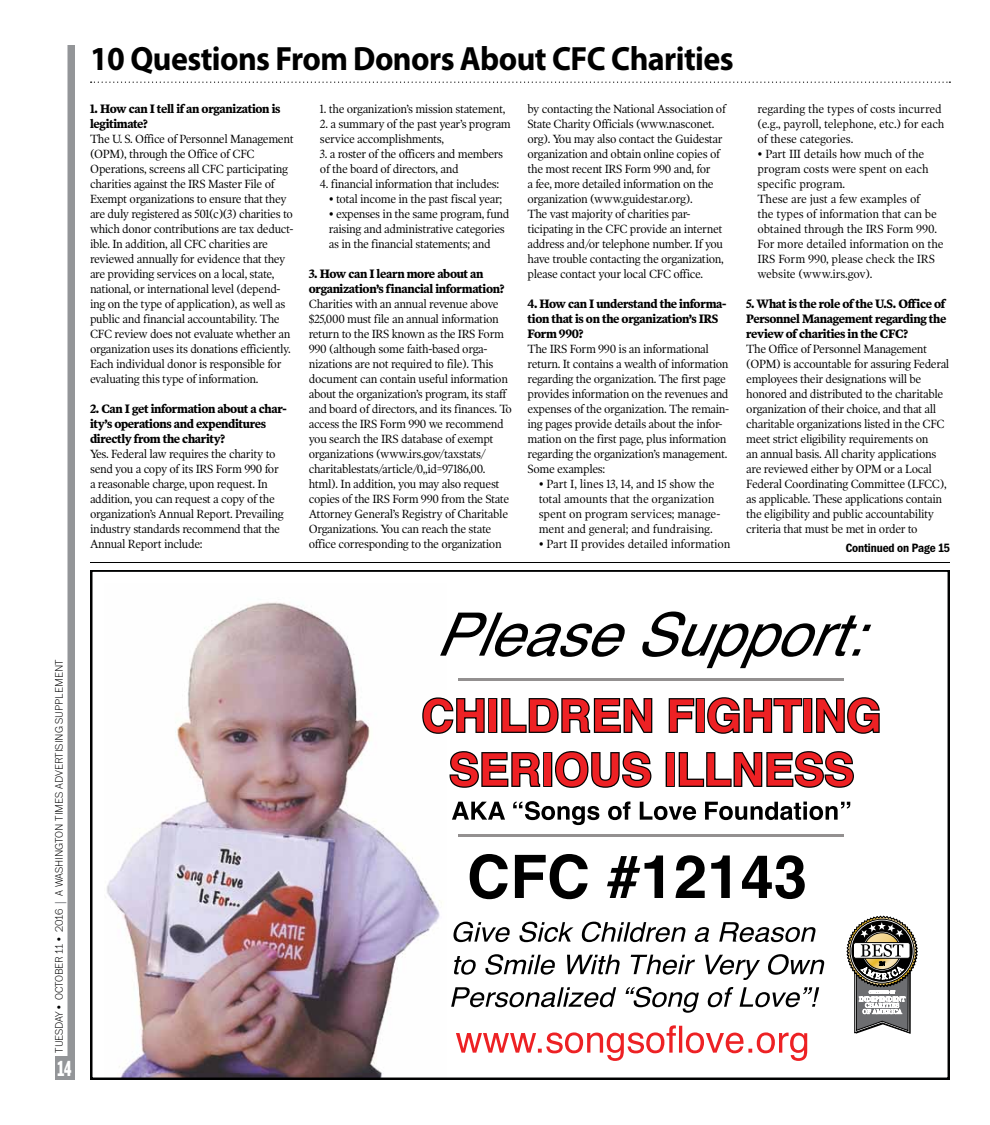
<style>
.page{position:relative;width:990px;height:1125px;background:#fff}
.page>*{position:absolute;margin:0;border:0;box-sizing:border-box;transform-origin:0 0}
.t1{font:700 33.75px "Myriad Pro";letter-spacing:-.02em;color:#000;scale:.95 1}
.t2{font:900 22.5px "Franklin ITC Cond";color:#fff;scale:.8 1}
.t3{font:700 12.5px "Franklin ITC Narrow";letter-spacing:-.01em;color:#000}
.t4{font:12px/15px "Poynter OS Text One";letter-spacing:-.03em;color:#000;scale:.94 1}
.t5{font:12px/15px "Poynter OS Text One";letter-spacing:-.01em;color:#000;scale:.94 1}
.t6{font:100 11.25px "Franklin ITC";letter-spacing:-.02em;color:#000}
.t7{font:100 11.25px "Franklin ITC";color:#000}
.s1{font-weight:700}
.s2{font-family:"Franklin ITC Narrow";font-weight:500;font-size:13.62px;color:#939598}
</style>
<div class="page">
<div style="left:68px;top:45px;width:7px;height:1035px;background:#939598"></div>
<div style="left:55px;top:1057px;width:19px;height:23px;background:#939598"></div>
<hr style="left:90px;top:562px;width:860px;height:1px;background:#000">
<svg style="left:91px;top:82px;width:859px;height:1px"></svg>
<img style="left:107px;top:602px;width:335px;height:475px">
<svg style="left:440px;top:613px;width:185px;height:44px"></svg>
<svg style="left:642px;top:612px;width:229px;height:56px"></svg>
<hr style="left:459px;top:679px;width:385px;height:2px;background:#939090">
<svg style="left:421px;top:696px;width:459px;height:39px"></svg>
<svg style="left:449px;top:751px;width:405px;height:37px"></svg>
<hr style="left:459px;top:834px;width:385px;height:3px;background:#939090">
<svg style="left:470px;top:854px;width:38px;height:45px"></svg>
<svg style="left:515px;top:854px;width:73px;height:45px"></svg>
<svg style="left:607px;top:856px;width:56px;height:42px"></svg>
<svg style="left:676px;top:855px;width:29px;height:43px"></svg>
<svg style="left:711px;top:856px;width:19px;height:42px"></svg>
<svg style="left:742px;top:855px;width:63px;height:44px"></svg>
<svg style="left:453px;top:922px;width:57px;height:20px"></svg>
<svg style="left:519px;top:922px;width:55px;height:20px"></svg>
<svg style="left:581px;top:922px;width:105px;height:20px"></svg>
<svg style="left:695px;top:927px;width:14px;height:15px"></svg>
<svg style="left:719px;top:922px;width:97px;height:20px"></svg>
<svg style="left:454px;top:956px;width:22px;height:19px"></svg>
<svg style="left:485px;top:954px;width:70px;height:21px"></svg>
<svg style="left:567px;top:955px;width:53px;height:19px"></svg>
<svg style="left:631px;top:955px;width:64px;height:20px"></svg>
<svg style="left:705px;top:955px;width:55px;height:25px"></svg>
<svg style="left:768px;top:954px;width:56px;height:21px"></svg>
<svg style="left:451px;top:987px;width:165px;height:20px"></svg>
<svg style="left:626px;top:987px;width:73px;height:26px"></svg>
<svg style="left:707px;top:987px;width:26px;height:20px"></svg>
<svg style="left:740px;top:987px;width:79px;height:20px"></svg>
<svg style="left:847px;top:916px;width:71px;height:118px"></svg>
<svg style="left:452px;top:802px;width:53px;height:18px"></svg>
<svg style="left:513px;top:801px;width:86px;height:24px"></svg>
<svg style="left:608px;top:801px;width:23px;height:19px"></svg>
<svg style="left:640px;top:802px;width:56px;height:18px"></svg>
<svg style="left:705px;top:802px;width:145px;height:18px"></svg>
<svg style="left:456px;top:1025px;width:351px;height:36px"></svg>
<p class="t1" style="left:90px;top:37px;width:679px">10 Questions From Donors About CFC Charities</p>
<p class="t4" style="left:90px;top:101px;width:218px"><span class="s1">1. How can I tell if an organization is legitimate?<br></span>The U. S. Office of Personnel Management (OPM), through the Office of CFC Operations, screens all CFC participating charities against the IRS Master File of Exempt organizations to ensure that they are duly registered as 501(c)(3) charities to which donor contributions are tax deduct&shy;ible. In addition, all CFC charities are reviewed annually for evidence that they are providing services on a local, state, national, or international level (depend&shy;ing on the type of application), as well as public and financial accountability. The CFC review does not evaluate whether an organization uses its donations efficiently.<br>Each individual donor is responsible for evaluating this type of information.</p>
<p class="t4" style="left:90px;top:401px;width:211px"><span class="s1">2. Can I get information about a char&shy;ity’s operations and expenditures directly from the charity?<br></span>Yes. Federal law requires the charity to send you a copy of its IRS Form 990 for a reasonable charge, upon request. In addition, you can request a copy of the organization’s Annual Report. Prevailing industry standards recommend that the Annual Report include:</p>
<p class="t4" style="left:528px;top:101px;width:213px">by contacting the National Association of State Charity Officials (www.nasconet. org). You may also contact the Guidestar organization and obtain online copies of the most recent IRS Form 990 and, for<br>a fee, more detailed information on the organization (www.guidestar.org).<br>The vast majority of charities par&shy;ticipating in the CFC provide an internet address and/or telephone number. If you have trouble contacting the organization, please contact your local CFC office.</p>
<p class="t4" style="left:528px;top:296px;width:216px"><span class="s1">4. How can I understand the informa&shy;tion that is on the organization’s IRS Form 990?<br></span>The IRS Form 990 is an informational return. It contains a wealth of information regarding the organization. The first page provides information on the revenues and expenses of the organization. The remain&shy;ing pages provide details about the infor&shy;mation on the first page, plus information regarding the organization’s management.<br>Some examples:</p>
<p class="t5" style="left:539px;top:476px;width:195px">• Part I, lines 13, 14, and 15 show the total amounts that the organization spent on program services; manage&shy;ment and general; and fundraising.</p>
<p class="t5" style="left:539px;top:536px;width:206px">• Part II provides detailed information</p>
<p class="t4" style="left:320px;top:101px;width:199px">1. the organization’s mission statement,</p>
<p class="t4" style="left:320px;top:116px;width:205px">2. a summary of the past year’s program service accomplishments,</p>
<p class="t4" style="left:320px;top:146px;width:196px">3. a roster of the officers and members of the board of directors, and</p>
<p class="t4" style="left:320px;top:176px;width:192px">4. financial information that includes:</p>
<p class="t4" style="left:329px;top:191px;width:186px">• total income in the past fiscal year;</p>
<p class="t4" style="left:329px;top:206px;width:194px">• expenses in the same program, fund raising and administrative categories as in the financial statements; and</p>
<p class="t4" style="left:309px;top:266px;width:218px"><span class="s1">3. How can I learn more about an organization’s financial information?<br></span>Charities with an annual revenue above $25,000 must file an annual information return to the IRS known as the IRS Form 990 (although some faith-based orga&shy;nizations are not required to file). This document can contain useful information about the organization’s program, its staff and board of directors, and its finances. To access the IRS Form 990 we recommend you search the IRS database of exempt organizations (www.irs.gov/taxstats/ charitablestats/article/0,,id=97186,00. html). In addition, you may also request copies of the IRS Form 990 from the State Attorney General’s Registry of Charitable Organizations. You can reach the state office corresponding to the organization</p>
<p class="t5" style="left:758px;top:101px;width:200px">regarding the types of costs incurred (e.g., payroll, telephone, etc.) for each of these categories.</p>
<p class="t5" style="left:758px;top:146px;width:200px">• Part III details how much of the program costs were spent on each specific program.<br>These are just a few examples of<br>the types of information that can be obtained through the IRS Form 990.<br>For more detailed information on the<br>IRS Form 990, please check the IRS website (www.irs.gov).</p>
<p class="t4" style="left:746px;top:296px;width:218px"><span class="s1">5. What is the role of the U.S. Office of Personnel Management regarding the review of charities in the CFC?<br></span>The Office of Personnel Management (OPM) is accountable for assuring Federal employees their designations will be honored and distributed to the charitable organization of their choice, and that all charitable organizations listed in the CFC meet strict eligibility requirements on<br>an annual basis. All charity applications are reviewed either by OPM or a Local Federal Coordinating Committee (LFCC), as applicable. These applications contain the eligibility and public accountability criteria that must be met in order to</p>
<p class="t3" style="left:846px;top:541px;width:106px">Continued on Page 15</p>
<p class="t7" style="left:53px;top:896px;width:236px;rotate:-90deg">A Washington Tim es Advertising supplem ent</p>
<p class="t6" style="left:53px;top:1052px;width:270px;rotate:-90deg">Tuesday • October 11 • 2016 <span class="s2">|</span> THE WASHINGTON TIMES</p>
<p class="t2" style="left:57px;top:1056px;width:19px">14</p>
</div>
